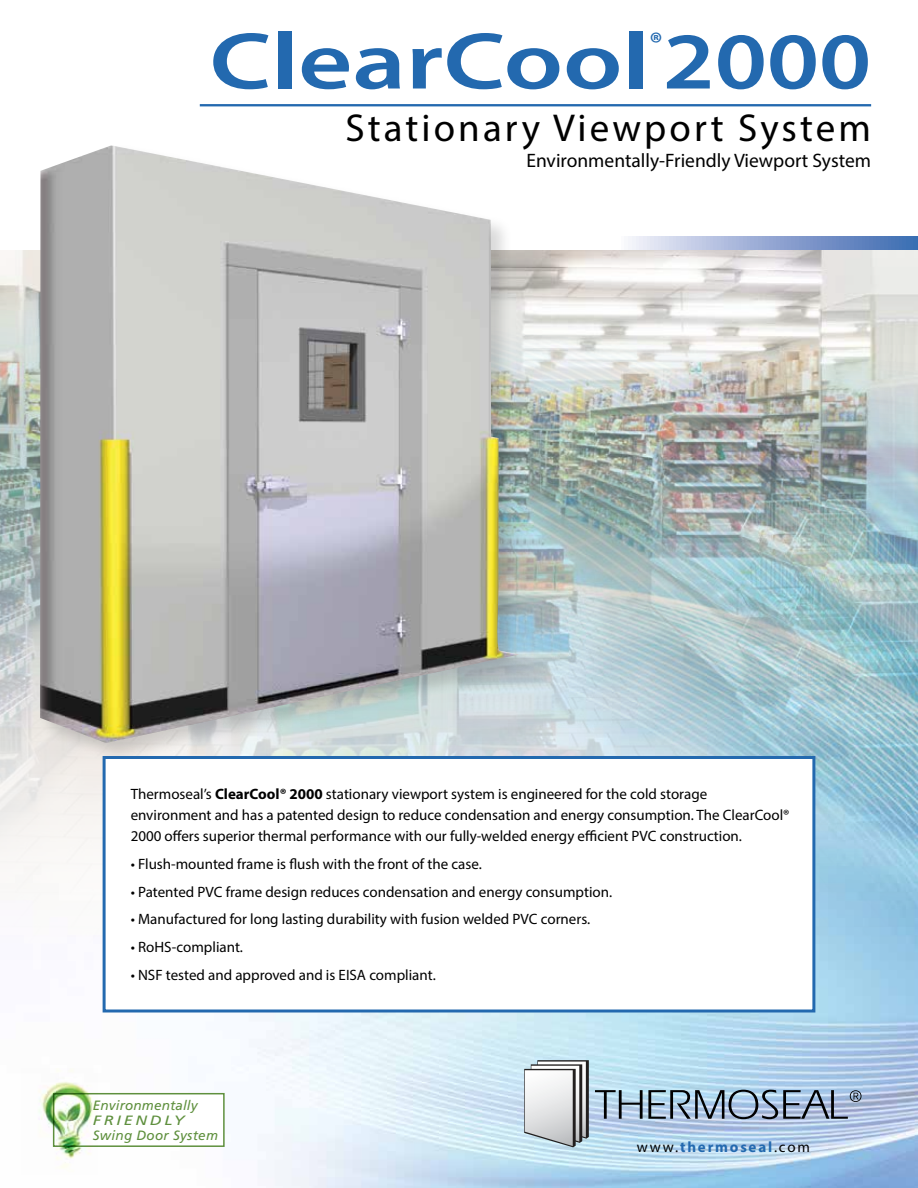
<style>
.page{position:relative;width:918px;height:1188px;background:#fff}
.page>*{position:absolute;margin:0;border:0;box-sizing:border-box;transform-origin:0 0}
.t1{font:600 81px "Myriad Pro";color:#2369af;scale:1.3 1}
.t2{font:39px "Myriad Pro";letter-spacing:.08em;color:#000}
.t3{font:600 30px "Myriad Pro";color:#2369af}
.t4{font:19.5px "Myriad Pro";color:#000}
.t5{font:15px/21px "Myriad Pro";color:#000}
.t6{font:700 15px "Myriad Pro";letter-spacing:.12em;color:#2369af}
.t7{font:italic 13.5px/15px "Frutiger";letter-spacing:.02em;color:#5f903e}
.s1{font-weight:700}
.s2{font-weight:400;color:#000}
</style>
<div class="page">
<img style="left:0;top:249px;width:918px;height:939px">
<svg style="left:524px;top:1060px;width:65px;height:87px"></svg>
<svg style="left:595px;top:1090px;width:267px;height:29px;background:#8a9db1"></svg>
<svg style="left:628px;top:237px;width:290px;height:12px;background:#94a9d3"></svg>
<hr style="left:200px;top:104px;width:671px;height:2px;background:#2369af">
<div style="left:38px;top:143px;width:501px;height:621px;background:#000;opacity:.15"></div>
<img style="left:40px;top:145px;width:480px;height:598px">
<div style="left:53px;top:1093px;width:172px;height:54px;background:#fff;border:2px solid #5f903e"></div>
<img style="left:21px;top:1068px;width:77px;height:107px">
<div style="left:103px;top:756px;width:712px;height:256px;background:#fff;border:3px solid #2369af"></div>
<h1 class="t1" style="left:209px;top:10px;width:510px">ClearCool2000</h1>
<h3 class="t3" style="left:650px;top:23px;width:15px">®</h3>
<h2 class="t2" style="left:345px;top:104px;width:527px">Stationary Viewport System</h2>
<h3 class="t4" style="left:526px;top:148px;width:346px">Environmentally-Friendly Viewport System</h3>
<p class="t5" style="left:131px;top:783px;width:660px">Thermoseal’s <span class="s1">ClearCool® 2000</span> stationary viewport system is engineered for the cold storage environment and has a patented design to reduce condensation and energy consumption. The ClearCool®<br>2000 offers superior thermal performance with our fully-welded energy efficient PVC construction.</p>
<p class="t5" style="left:131px;top:853px;width:353px">• Flush-mounted frame is flush with the front of the case.</p>
<p class="t5" style="left:131px;top:881px;width:483px">• Patented PVC frame design reduces condensation and energy consumption.</p>
<p class="t5" style="left:131px;top:909px;width:461px">• Manufactured for long lasting durability with fusion welded PVC corners.</p>
<p class="t5" style="left:131px;top:936px;width:114px">• RoHS-compliant.</p>
<p class="t5" style="left:131px;top:964px;width:307px">• NSF tested and approved and is EISA compliant.</p>
<p class="t7" style="left:93px;top:1097px;width:127px">Environmentally<br>FRIENDLY<br>Swing Door System</p>
<p class="t6" style="left:637px;top:1138px;width:175px"><span class="s2">www.</span>thermoseal<span class="s2">.com</span></p>
</div>
